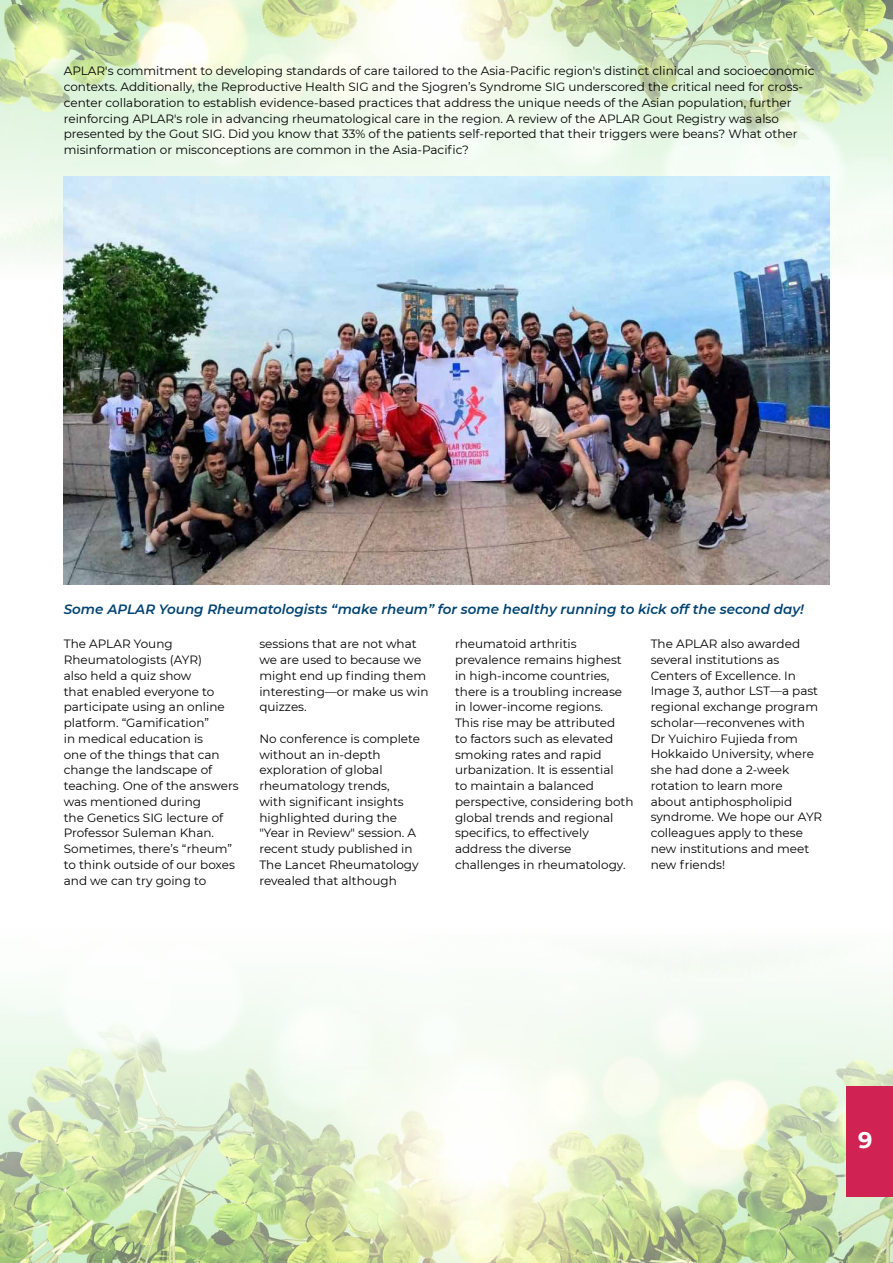
<style>
.page{position:relative;width:893px;height:1263px;background:#fff}
.page>*{position:absolute;margin:0;border:0;box-sizing:border-box;transform-origin:0 0}
.t1{font:700 22.5px "Montserrat";color:#fff}
.t2{font:italic 600 13.5px "Montserrat";color:#004270}
.t3{font:12px/15.8px "Montserrat";color:#000}
</style>
<div class="page">
<img style="left:0;top:952px;width:893px;height:311px">
<img style="left:0;top:0;width:893px;height:462px">
<img style="left:64px;top:176px;width:765px;height:409px">
<div style="left:846px;top:1086px;width:47px;height:111px;background:#d02353"></div>
<p class="t3" style="left:64px;top:63px;width:752px">APLAR's commitment to developing standards of care tailored to the Asia-Pacific region's distinct clinical and socioeconomic contexts. Additionally, the Reproductive Health SIG and the Sjogren’s Syndrome SIG underscored the critical need for cross&shy;center collaboration to establish evidence-based practices that address the unique needs of the Asian population, further reinforcing APLAR's role in advancing rheumatological care in the region. A review of the APLAR Gout Registry was also presented by the Gout SIG. Did you know that 33% of the patients self-reported that their triggers were beans? What other misinformation or misconceptions are common in the Asia-Pacific?</p>
<p class="t2" style="left:64px;top:599px;width:742px">Some APLAR Young Rheumatologists “make rheum” for some healthy running to kick off the second day!</p>
<p class="t3" style="left:259px;top:636px;width:171px">sessions that are not what we are used to because we might end up finding them interesting—or make us win quizzes.</p>
<p class="t3" style="left:259px;top:730px;width:162px">No conference is complete without an in-depth exploration of global rheumatology trends,<br>with significant insights highlighted during the "Year in Review" session. A recent study published in<br>The Lancet Rheumatology revealed that although</p>
<p class="t3" style="left:455px;top:636px;width:180px">rheumatoid arthritis prevalence remains highest in high-income countries, there is a troubling increase in lower-income regions.<br>This rise may be attributed<br>to factors such as elevated smoking rates and rapid urbanization. It is essential<br>to maintain a balanced perspective, considering both global trends and regional specifics, to effectively address the diverse challenges in rheumatology.</p>
<p class="t3" style="left:651px;top:636px;width:173px">The APLAR also awarded several institutions as<br>Centers of Excellence. In<br>Image 3, author LST—a past regional exchange program scholar—reconvenes with<br>Dr Yuichiro Fujieda from<br>Hokkaido University, where she had done a 2-week rotation to learn more<br>about antiphospholipid syndrome. We hope our AYR colleagues apply to these new institutions and meet new friends!</p>
<p class="t3" style="left:64px;top:636px;width:176px">The APLAR Young<br>Rheumatologists (AYR)<br>also held a quiz show<br>that enabled everyone to participate using an online platform. “Gamification”<br>in medical education is<br>one of the things that can change the landscape of teaching. One of the answers was mentioned during<br>the Genetics SIG lecture of<br>Professor Suleman Khan.<br>Sometimes, there’s “rheum” to think outside of our boxes and we can try going to</p>
<h1 class="t1" style="left:858px;top:1124px;width:16px">9</h1>
<h1 class="t1" style="left:862px;top:1124px;width:16px">9</h1>
</div>
